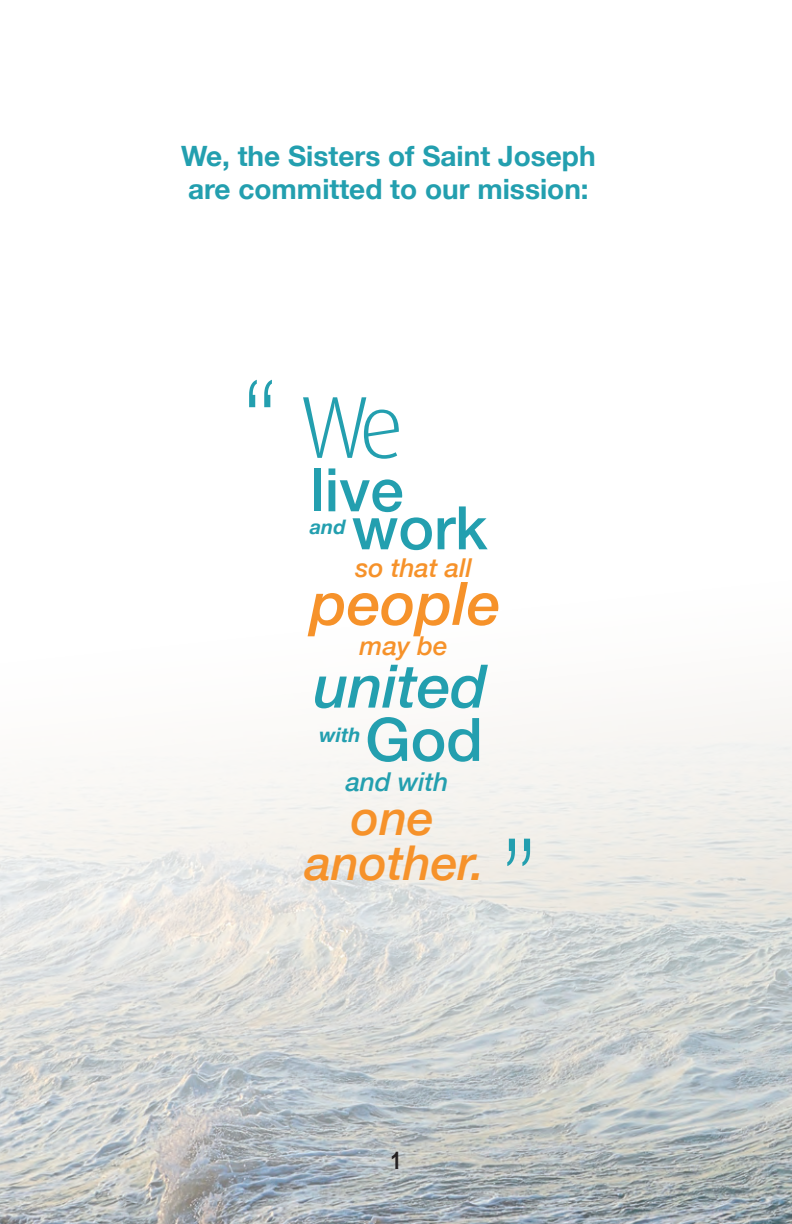
<style>
.page{position:relative;width:792px;height:1224px;background:#fff}
.page>*{position:absolute;margin:0;border:0;box-sizing:border-box;transform-origin:0 0}
.t1{font:100 120px "Helvetica Neue";color:#239faf}
.t2{font:300 88px "Dax OT";color:#239faf}
.t3{font:500 60px "Helvetica Neue";color:#239faf}
.t4{font:italic 500 60px "Helvetica Neue";color:#f6922a}
.t5{font:italic 500 60px "Helvetica Neue";color:#239faf}
.t6{font:italic 500 48px/45.8px "Helvetica Neue";color:#f6922a;text-align:center}
.t7{font:700 28px/33.6px "Helvetica Neue";color:#239faf}
.t8{font:italic 500 26px "Helvetica Neue";color:#f6922a}
.t9{font:italic 500 26px "Helvetica Neue";color:#239faf}
.t10{font:700 24px "Arial Narrow";color:#231f20}
.t11{font:italic 700 20px "Helvetica Neue";color:#239faf}
.s1{font-family:"Helvetica Neue";font-weight:100;font-size:120px}
</style>
<div class="page">
<img style="left:0;top:707px;width:792px;height:517px">
<p class="t7" style="left:181px;top:139px;width:416px">We, the Sisters of Saint Joseph are committed to our mission:</p>
<h2 class="t2" style="left:241px;top:372px;width:164px"><span class="s1">“</span> We</h2>
<h3 class="t3" style="left:310px;top:442px;width:95px">live</h3>
<h3 class="t3" style="left:352px;top:480px;width:137px">work</h3>
<p class="t11" style="left:310px;top:511px;width:37px">and</p>
<p class="t8" style="left:355px;top:545px;width:118px">so that all</p>
<h3 class="t4" style="left:311px;top:552px;width:192px">people</h3>
<p class="t8" style="left:360px;top:624px;width:90px">may be</p>
<h3 class="t5" style="left:314px;top:635px;width:175px">united</h3>
<p class="t11" style="left:320px;top:719px;width:43px">with</p>
<h3 class="t3" style="left:365px;top:691px;width:119px">God</h3>
<p class="t9" style="left:346px;top:759px;width:104px">and with</p>
<h3 class="t6" style="left:305px;top:791px;width:181px">one another.</h3>
<h1 class="t1" style="left:538px;top:914px;width:39px;rotate:-180deg">“</h1>
<p class="t10" style="left:391px;top:1143px;width:12px">1</p>
</div>
